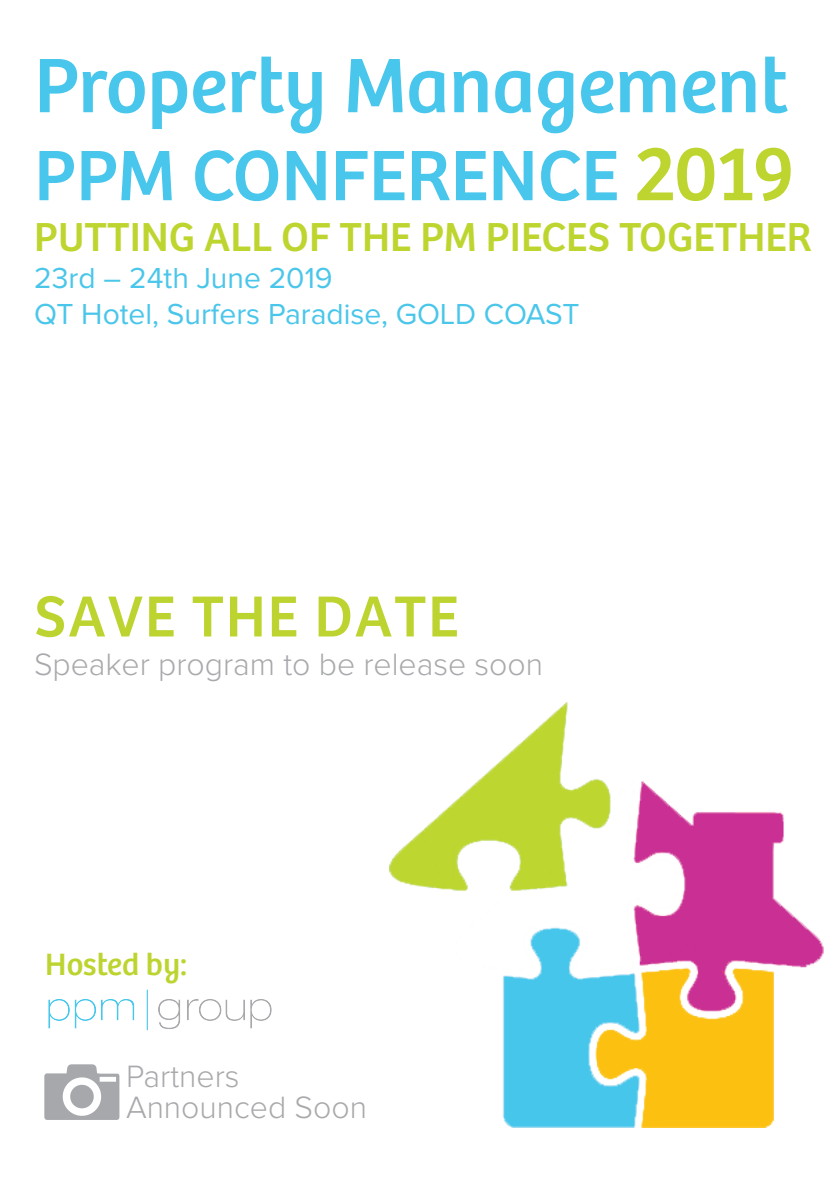
<style>
.page{position:relative;width:840px;height:1188px;background:#fff}
.page>*{position:absolute;margin:0;border:0;box-sizing:border-box;transform-origin:0 0}
.t1{font:80px "Bree";color:#48c6eb}
.t2{font:74px "Bree";color:#48c6eb}
.t3{font:60px "Bree";letter-spacing:.03em;color:#bdd430}
.t4{font:42px "Bree";color:#bed530}
.t5{font:300 32px/30.4px "Proxima Nova";color:#a7a9ac}
.t6{font:32px "Bree";color:#bdd430}
.t7{font:30px/36px "Proxima Nova";color:#4ac6ea}
.s1{font-size:80px;color:#bed530}
</style>
<div class="page">
<img style="left:390px;top:702px;width:434px;height:426px">
<img style="left:48px;top:989px;width:224px;height:42px">
<img style="left:44px;top:1064px;width:76px;height:56px">
<h1 class="t1" style="left:34px;top:39px;width:755px">Property Management</h1>
<h2 class="t2" style="left:34px;top:132px;width:762px">PPM CONFERENCE <span class="s1">2019</span></h2>
<h3 class="t4" style="left:34px;top:212px;width:779px">PUTTING ALL OF THE PM PIECES TOGETHER</h3>
<p class="t7" style="left:34px;top:261px;width:547px">23rd – 24th June 2019<br>QT Hotel, Surfers Paradise, GOLD COAST</p>
<h3 class="t3" style="left:34px;top:581px;width:426px">SAVE THE DATE</h3>
<p class="t5" style="left:34px;top:651px;width:511px">Speaker program to be release soon</p>
<p class="t6" style="left:45px;top:945px;width:143px">Hosted by:</p>
<p class="t5" style="left:126px;top:1063px;width:243px">Partners<br>Announced Soon</p>
</div>
